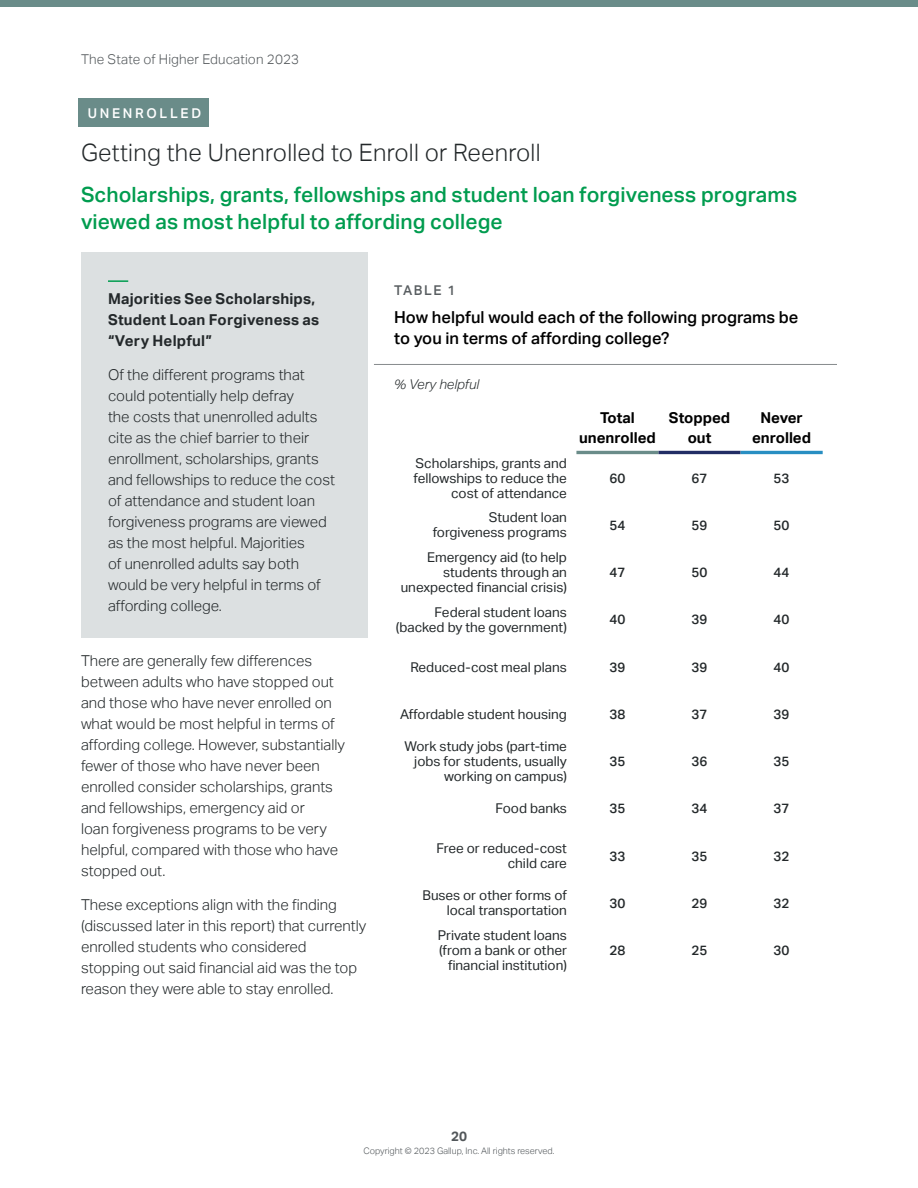
<style>
.page{position:relative;width:918px;height:1188px;background:#fff}
.page>*{position:absolute;margin:0;border:0;box-sizing:border-box;transform-origin:0 0}
.Headers_page_header{font:300 24px "Aktiv Grotesk";letter-spacing:.01em;color:#23282a}
.Labels_subhead_1{font:500 21px/27px "Aktiv Grotesk";letter-spacing:.005em;color:#009c4f}
.Charts_Tables_element_title{font:500 16.5px/21px "Aktiv Grotesk";color:#000}
.Body_body_object{font:300 15px/21px "Aktiv Grotesk";color:#23282a}
.Body_body_shaded{font:300 15px/21px "Aktiv Grotesk";color:#23282a}
.Body_body{font:300 15px/21px "Aktiv Grotesk";color:#23282a}
.Labels_subhead_2_hat_shade{font:700 15px/21px "Aktiv Grotesk";letter-spacing:.015em;color:#23282a}
.Charts_Tables_heading_cntr{font:700 15px/19.5px "Aktiv Grotesk";color:#000;text-align:center}
.Charts_Tables_body_right{font:13.5px/15px "Aktiv Grotesk";color:#23282a;text-align:right}
.Charts_Tables_body_centered{font:500 13.5px "Aktiv Grotesk";color:#23282a}
.t1{font:300 13.5px "Aktiv Grotesk";letter-spacing:.01em;color:#52575a}
.Charts_Tables_body_italic{font:italic 300 13.5px "Aktiv Grotesk";color:#23282a}
.Labels_tag_shaded{font:500 13.5px "Aktiv Grotesk";letter-spacing:.2em;color:#fff}
.Charts_Tables_element_label{font:500 13.5px "Aktiv Grotesk";letter-spacing:.12em;color:#595e61}
.t2{font:700 13.5px "Aktiv Grotesk";color:#52575a}
.t3{font:300 9px "Aktiv Grotesk";color:#52575a}
</style>
<div class="page">
<div style="left:0;top:0;width:918px;height:6px;background:#6a8c89"></div>
<div style="left:78px;top:99px;width:131px;height:28px;background:#6a8c89"></div>
<div style="left:81px;top:252px;width:286px;height:111px;background:#dce0e1"></div>
<svg style="left:108px;top:280px;width:21px;height:2px"></svg>
<div style="left:81px;top:342px;width:286px;height:296px;background:#dce0e1"></div>
<hr style="left:374px;top:364px;width:463px;height:1px;background:#878b8d">
<hr style="left:576px;top:451px;width:83px;height:3px;background:#6a8c89">
<hr style="left:659px;top:451px;width:82px;height:3px;background:#222d65">
<hr style="left:741px;top:451px;width:82px;height:3px;background:#288ec2">
<p class="t1" style="left:81px;top:51px;width:220px">The State of Higher Education 2023</p>
<p class="Labels_tag_shaded" style="left:88px;top:105px;width:115px">UNENROLLED</p>
<h3 class="Headers_page_header" style="left:81px;top:139px;width:461px">Getting the Unenrolled to Enroll or Reenroll</h3>
<p class="Labels_subhead_1" style="left:81px;top:181px;width:718px">Scholarships, grants, fellowships and student loan forgiveness programs viewed as most helpful to affording college</p>
<p class="Labels_subhead_2_hat_shade" style="left:108px;top:288px;width:213px">Majorities See Scholarships,<br>Student Loan Forgiveness as “Very Helpful”</p>
<p class="Body_body_shaded" style="left:108px;top:364px;width:229px">Of the different programs that could potentially help defray<br>the costs that unenrolled adults cite as the chief barrier to their enrollment, scholarships, grants and fellowships to reduce the cost of attendance and student loan forgiveness programs are viewed as the most helpful. Majorities<br>of unenrolled adults say both would be very helpful in terms of affording college.</p>
<p class="Body_body_object" style="left:81px;top:650px;width:265px">There are generally few differences between adults who have stopped out and those who have never enrolled on what would be most helpful in terms of affording college. However, substantially fewer of those who have never been enrolled consider scholarships, grants and fellowships, emergency aid or<br>loan forgiveness programs to be very helpful, compared with those who have stopped out.</p>
<p class="Body_body" style="left:81px;top:895px;width:287px">These exceptions align with the finding (discussed later in this report) that currently enrolled students who considered stopping out said financial aid was the top reason they were able to stay enrolled.</p>
<p class="Charts_Tables_element_label" style="left:394px;top:283px;width:63px">TABLE 1</p>
<p class="Charts_Tables_element_title" style="left:394px;top:307px;width:406px">How helpful would each of the following programs be to you in terms of affording college?</p>
<p class="Charts_Tables_body_italic" style="left:394px;top:376px;width:87px">% Very helpful</p>
<p class="Charts_Tables_heading_cntr" style="left:579px;top:408px;width:78px">Total unenrolled</p>
<p class="Charts_Tables_heading_cntr" style="left:669px;top:408px;width:63px">Stopped out</p>
<p class="Charts_Tables_heading_cntr" style="left:752px;top:408px;width:61px">Never enrolled</p>
<p class="Charts_Tables_body_right" style="left:414px;top:455px;width:155px">Scholarships, grants and fellowships to reduce the cost of attendance</p>
<p class="Charts_Tables_body_centered" style="left:610px;top:470px;width:17px">60</p>
<p class="Charts_Tables_body_centered" style="left:692px;top:470px;width:17px">67</p>
<p class="Charts_Tables_body_centered" style="left:774px;top:470px;width:17px">53</p>
<p class="Charts_Tables_body_right" style="left:433px;top:510px;width:136px">Student loan forgiveness programs</p>
<p class="Charts_Tables_body_centered" style="left:610px;top:517px;width:17px">54</p>
<p class="Charts_Tables_body_centered" style="left:692px;top:517px;width:17px">59</p>
<p class="Charts_Tables_body_centered" style="left:774px;top:517px;width:17px">50</p>
<p class="Charts_Tables_body_right" style="left:401px;top:550px;width:168px">Emergency aid (to help students through an unexpected financial crisis)</p>
<p class="Charts_Tables_body_centered" style="left:610px;top:565px;width:17px">47</p>
<p class="Charts_Tables_body_centered" style="left:692px;top:565px;width:17px">50</p>
<p class="Charts_Tables_body_centered" style="left:774px;top:565px;width:17px">44</p>
<p class="Charts_Tables_body_right" style="left:396px;top:605px;width:173px">Federal student loans (backed by the government)</p>
<p class="Charts_Tables_body_centered" style="left:610px;top:612px;width:17px">40</p>
<p class="Charts_Tables_body_centered" style="left:692px;top:612px;width:17px">39</p>
<p class="Charts_Tables_body_centered" style="left:774px;top:612px;width:17px">40</p>
<p class="Charts_Tables_body_right" style="left:410px;top:659px;width:158px">Reduced-cost meal plans</p>
<p class="Charts_Tables_body_centered" style="left:610px;top:659px;width:17px">39</p>
<p class="Charts_Tables_body_centered" style="left:692px;top:659px;width:17px">39</p>
<p class="Charts_Tables_body_centered" style="left:774px;top:659px;width:17px">40</p>
<p class="Charts_Tables_body_right" style="left:400px;top:707px;width:168px">Affordable student housing</p>
<p class="Charts_Tables_body_centered" style="left:610px;top:706px;width:17px">38</p>
<p class="Charts_Tables_body_centered" style="left:692px;top:706px;width:17px">37</p>
<p class="Charts_Tables_body_centered" style="left:774px;top:706px;width:17px">39</p>
<p class="Charts_Tables_body_right" style="left:404px;top:739px;width:164px">Work study jobs (part-time jobs for students, usually working on campus)</p>
<p class="Charts_Tables_body_centered" style="left:610px;top:754px;width:17px">35</p>
<p class="Charts_Tables_body_centered" style="left:692px;top:754px;width:17px">36</p>
<p class="Charts_Tables_body_centered" style="left:774px;top:754px;width:17px">35</p>
<p class="Charts_Tables_body_right" style="left:495px;top:801px;width:73px">Food banks</p>
<p class="Charts_Tables_body_centered" style="left:610px;top:801px;width:17px">35</p>
<p class="Charts_Tables_body_centered" style="left:692px;top:801px;width:17px">34</p>
<p class="Charts_Tables_body_centered" style="left:774px;top:801px;width:17px">37</p>
<p class="Charts_Tables_body_right" style="left:436px;top:841px;width:132px">Free or reduced‑cost child care</p>
<p class="Charts_Tables_body_centered" style="left:609px;top:848px;width:17px">33</p>
<p class="Charts_Tables_body_centered" style="left:692px;top:848px;width:17px">35</p>
<p class="Charts_Tables_body_centered" style="left:774px;top:848px;width:17px">32</p>
<p class="Charts_Tables_body_right" style="left:422px;top:888px;width:146px">Buses or other forms of local transportation</p>
<p class="Charts_Tables_body_centered" style="left:609px;top:895px;width:17px">30</p>
<p class="Charts_Tables_body_centered" style="left:692px;top:895px;width:17px">29</p>
<p class="Charts_Tables_body_centered" style="left:774px;top:895px;width:17px">32</p>
<p class="Charts_Tables_body_right" style="left:438px;top:928px;width:131px">Private student loans (from a bank or other financial institution)</p>
<p class="Charts_Tables_body_centered" style="left:609px;top:943px;width:17px">28</p>
<p class="Charts_Tables_body_centered" style="left:692px;top:943px;width:17px">25</p>
<p class="Charts_Tables_body_centered" style="left:774px;top:943px;width:17px">30</p>
<p class="t2" style="left:451px;top:1128px;width:17px">20</p>
<p class="t3" style="left:363px;top:1146px;width:193px">Copyright © 2023 Gallup, Inc. All rights reserved.</p>
</div>
